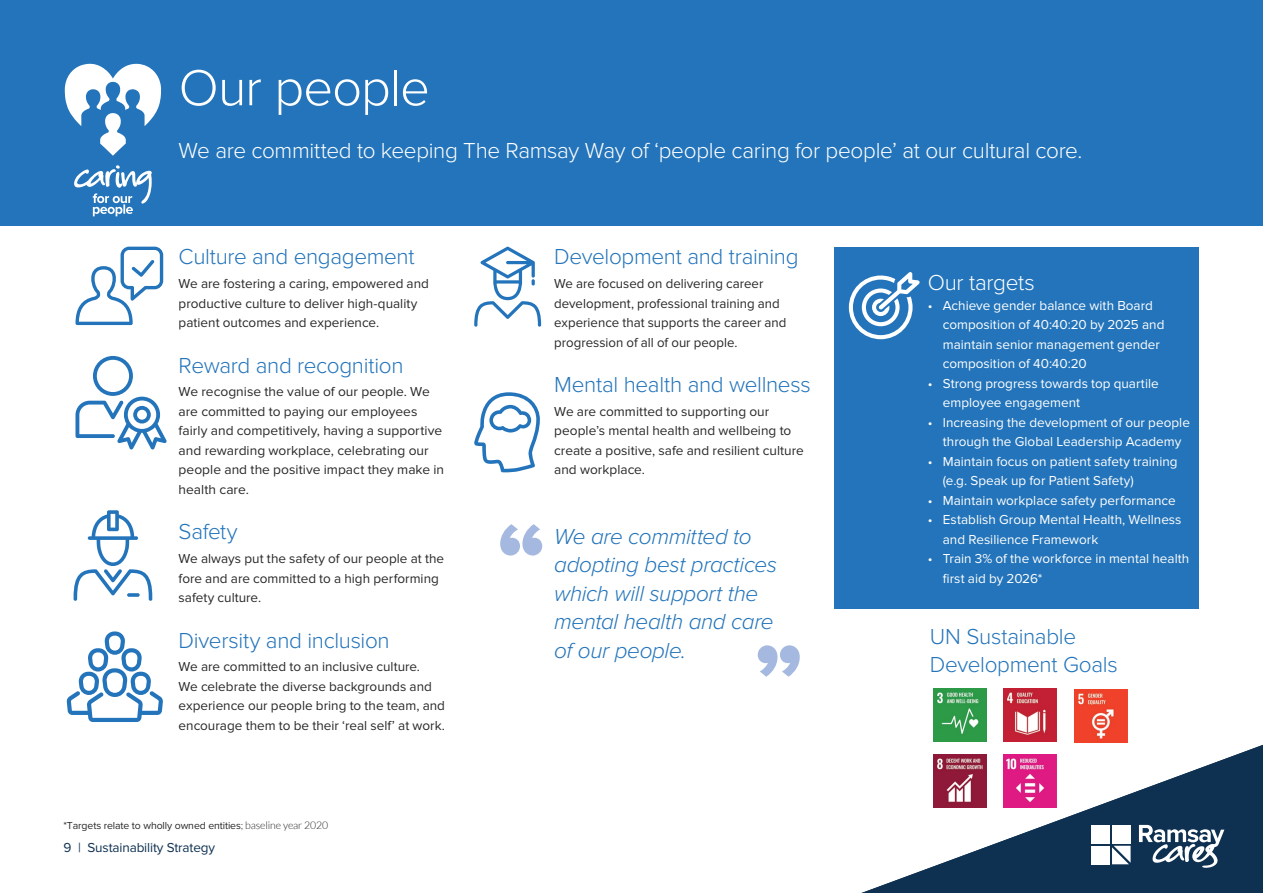
<style>
.page{position:relative;width:1263px;height:893px;background:#fff}
.page>*{position:absolute;margin:0;border:0;box-sizing:border-box;transform-origin:0 0}
.t1{font:300 52.5px "Proxima Nova";letter-spacing:-.02em;color:#fff}
.t2{font:300 22.5px/28.5px "Proxima Nova";letter-spacing:-.015em;color:#2374ba}
.t3{font:300 22.5px "Proxima Nova";letter-spacing:-.015em;color:#fff}
.t4{font:italic 300 22.5px/28.5px "Proxima Nova";letter-spacing:-.015em;color:#2374ba}
.t5{font:13.5px/19.5px "Proxima Nova";color:#292829}
.t6{font:13.5px/19.5px "Proxima Nova";color:#fff}
.t7{font:13.5px "Proxima Nova";letter-spacing:-.01em;color:#0e3051}
.t8{font:10.5px "Proxima Nova";letter-spacing:-.01em;color:#292829}
.s1{font-family:"Lato";font-weight:300}
</style>
<div class="page">
<div style="left:0;top:0;width:1263px;height:225px;background:#2374ba"></div>
<svg style="left:65px;top:64px;width:96px;height:92px"></svg>
<svg style="left:74px;top:165px;width:78px;height:51px"></svg>
<svg style="left:861px;top:739px;width:402px;height:154px"></svg>
<div style="left:1091px;top:825px;width:19px;height:18px;background:#fff"></div>
<div style="left:1112px;top:825px;width:18px;height:18px;background:#fff"></div>
<div style="left:1091px;top:846px;width:19px;height:18px;background:#fff"></div>
<svg style="left:1112px;top:846px;width:18px;height:18px"></svg>
<svg style="left:1139px;top:825px;width:85px;height:43px"></svg>
<img style="left:933px;top:689px;width:53px;height:53px">
<img style="left:1004px;top:689px;width:53px;height:53px">
<img style="left:1074px;top:690px;width:53px;height:53px">
<img style="left:933px;top:755px;width:53px;height:53px">
<img style="left:1004px;top:755px;width:53px;height:53px">
<svg style="left:75px;top:356px;width:92px;height:93px"></svg>
<svg style="left:75px;top:247px;width:88px;height:78px"></svg>
<svg style="left:74px;top:510px;width:78px;height:91px"></svg>
<svg style="left:67px;top:631px;width:96px;height:91px"></svg>
<svg style="left:474px;top:247px;width:67px;height:80px"></svg>
<svg style="left:474px;top:392px;width:66px;height:80px"></svg>
<svg style="left:500px;top:524px;width:42px;height:32px"></svg>
<svg style="left:758px;top:645px;width:42px;height:32px"></svg>
<div style="left:834px;top:247px;width:364px;height:361px;background:#2374ba"></div>
<svg style="left:849px;top:272px;width:71px;height:67px"></svg>
<h1 class="t1" style="left:179px;top:58px;width:253px">Our people</h1>
<h2 class="t3" style="left:179px;top:137px;width:905px">We are committed to keeping The Ramsay Way of ‘people caring for people’ at our cultural core.</h2>
<h2 class="t2" style="left:179px;top:243px;width:238px">Culture and engagement</h2>
<p class="t5" style="left:179px;top:274px;width:252px">We are fostering a caring, empowered and productive culture to deliver high-quality patient outcomes and experience.</p>
<h2 class="t2" style="left:179px;top:351px;width:227px">Reward and recognition</h2>
<p class="t5" style="left:179px;top:382px;width:267px">We recognise the value of our people. We are committed to paying our employees fairly and competitively, having a supportive and rewarding workplace, celebrating our people and the positive impact they make in health care.</p>
<h2 class="t2" style="left:179px;top:518px;width:61px">Safety</h2>
<p class="t5" style="left:179px;top:549px;width:267px">We always put the safety of our people at the fore and are committed to a high performing safety culture.</p>
<h2 class="t2" style="left:179px;top:626px;width:213px">Diversity and inclusion</h2>
<p class="t5" style="left:179px;top:657px;width:268px">We are committed to an inclusive culture.<br>We celebrate the diverse backgrounds and experience our people bring to the team, and encourage them to be their ‘real self’ at work.</p>
<p class="t8" style="left:63px;top:819px;width:266px">*Targets relate to wholly owned entities<span class="s1">; baseline year 2020</span></p>
<p class="t7" style="left:63px;top:840px;width:153px">9 | Sustainability Strategy</p>
<h2 class="t2" style="left:554px;top:243px;width:246px">Development and training</h2>
<p class="t5" style="left:554px;top:274px;width:234px">We are focused on delivering career development, professional training and experience that supports the career and progression of all of our people.</p>
<h2 class="t2" style="left:554px;top:371px;width:258px">Mental health and wellness</h2>
<p class="t5" style="left:554px;top:402px;width:251px">We are committed to supporting our people’s mental health and wellbeing to create a positive, safe and resilient culture and workplace.</p>
<h2 class="t4" style="left:554px;top:522px;width:224px">We are committed to adopting best practices which will support the mental health and care of our people.</h2>
<h2 class="t3" style="left:928px;top:270px;width:108px">Our targets</h2>
<p class="t6" style="left:943px;top:296px;width:223px;text-indent:-15px">• Achieve gender balance with Board composition of 40:40:20 by 2025 and maintain senior management gender composition of 40:40:20</p>
<p class="t6" style="left:943px;top:374px;width:217px;text-indent:-15px">• Strong progress towards top quartile employee engagement</p>
<p class="t6" style="left:928px;top:413px;width:264px;text-align:center">• Increasing the development of our people through the Global Leadership Academy</p>
<p class="t6" style="left:943px;top:452px;width:236px;text-indent:-15px">• Maintain focus on patient safety training (e.g. Speak up for Patient Safety)</p>
<p class="t6" style="left:928px;top:491px;width:249px">• Maintain workplace safety performance</p>
<p class="t6" style="left:943px;top:510px;width:240px;text-indent:-15px">• Establish Group Mental Health, Wellness and Resilience Framework</p>
<p class="t6" style="left:943px;top:549px;width:248px;text-indent:-15px">• Train 3% of the workforce in mental health first aid by 2026*</p>
<h2 class="t2" style="left:930px;top:622px;width:189px">UN Sustainable<br>Development Goals</h2>
</div>
